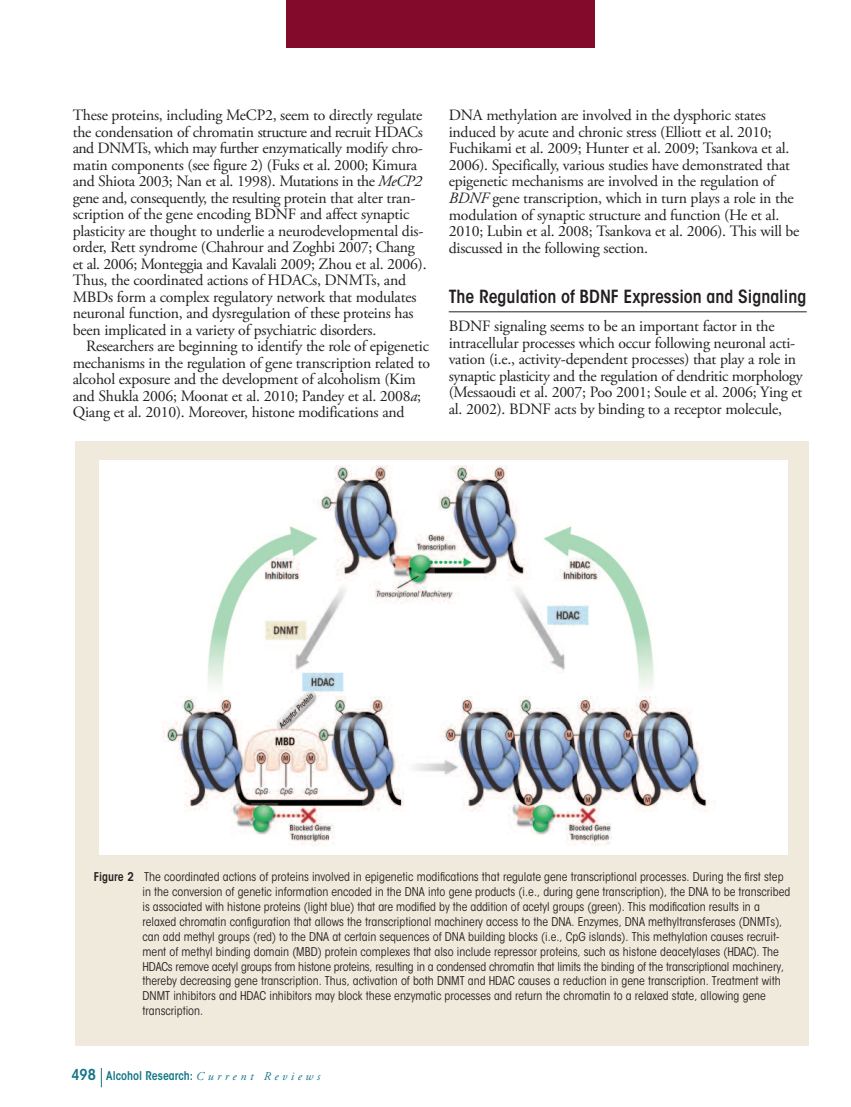
<style>
.page{position:relative;width:851px;height:1107px;background:#fff}
.page>*{position:absolute;margin:0;border:0;box-sizing:border-box;transform-origin:0 0}
.t1{font:600 condensed 18px "ITC Avant Garde Std";color:#231f20}
.t2{font:15.75px/16.5px "Adobe Garamond Pro";letter-spacing:-.015em;color:#231f20}
.t3{font:condensed 12px/14.9px "ITC Avant Garde Std";color:#231f20}
.t4{font:600 condensed 12px "ITC Avant Garde Std";color:#147586}
.s1{font-style:italic}
.s2{font-weight:600}
.s3{font-size:15px}
.s4{font-family:"Adobe Garamond Pro";font-weight:400;font-style:italic;font-stretch:normal}
</style>
<div class="page">
<hr style="left:448px;top:312px;width:358px;height:1px;background:#231f20">
<svg style="left:101px;top:1068px;width:1px;height:19px"></svg>
<div style="left:286px;top:0;width:309px;height:48px;background:#830a2b"></div>
<div style="left:75px;top:442px;width:733px;height:604px;background:#f0eadc"></div>
<div style="left:100px;top:460px;width:687px;height:395px;background:#fff"></div>
<img style="left:162px;top:465px;width:553px;height:381px">
<p class="t2" style="left:73px;top:108px;width:351px">These proteins, including MeCP2, seem to directly regulate</p>
<p class="t2" style="left:73px;top:125px;width:351px">the condensation of chromatin structure and recruit HDACs</p>
<p class="t2" style="left:73px;top:142px;width:352px">and DNMTs, which may further enzymatically modify chro-</p>
<p class="t2" style="left:73px;top:158px;width:346px">matin components (see figure 2) (Fuks et al. 2000; Kimura</p>
<p class="t2" style="left:73px;top:175px;width:350px">and Shiota 2003; Nan et al. 1998). Mutations in the <span class="s1">MeCP2</span></p>
<p class="t2" style="left:73px;top:191px;width:344px">gene and, consequently, the resulting protein that alter tran-</p>
<p class="t2" style="left:73px;top:208px;width:338px">scription of the gene encoding BDNF and affect synaptic</p>
<p class="t2" style="left:73px;top:224px;width:352px">plasticity are thought to underlie a neurodevelopmental dis-</p>
<p class="t2" style="left:73px;top:241px;width:343px">order, Rett syndrome (Chahrour and Zoghbi 2007; Chang</p>
<p class="t2" style="left:73px;top:257px;width:355px">et al. 2006; Monteggia and Kavalali 2009; Zhou et al. 2006).</p>
<p class="t2" style="left:73px;top:274px;width:335px">Thus, the coordinated actions of HDACs, DNMTs, and</p>
<p class="t2" style="left:73px;top:290px;width:345px">MBDs form a complex regulatory network that modulates</p>
<p class="t2" style="left:73px;top:307px;width:342px">neuronal function, and dysregulation of these proteins has</p>
<p class="t2" style="left:73px;top:323px;width:305px">been implicated in a variety of psychiatric disorders.</p>
<p class="t2" style="left:86px;top:340px;width:344px">Researchers are beginning to identify the role of epigenetic</p>
<p class="t2" style="left:73px;top:356px;width:359px">mechanisms in the regulation of gene transcription related to</p>
<p class="t2" style="left:73px;top:373px;width:344px">alcohol exposure and the development of alcoholism (Kim</p>
<p class="t2" style="left:73px;top:389px;width:350px">and Shukla 2006; Moonat et al. 2010; Pandey et al. 2008<span class="s1">a</span>;</p>
<p class="t2" style="left:73px;top:406px;width:333px">Qiang et al. 2010). Moreover, histone modifications and</p>
<p class="t2" style="left:448px;top:109px;width:352px">DNA methylation are involved in the dysphoric states induced by acute and chronic stress (Elliott et al. 2010; Fuchikami et al. 2009; Hunter et al. 2009; Tsankova et al.<br>2006). Specifically, various studies have demonstrated that epigenetic mechanisms are involved in the regulation of <span class="s1">BDNF</span> gene transcription, which in turn plays a role in the modulation of synaptic structure and function (He et al.<br>2010; Lubin et al. 2008; Tsankova et al. 2006). This will be discussed in the following section.</p>
<p class="t1" style="left:448px;top:289px;width:359px">The Regulation of BDNF Expression and Signaling</p>
<p class="t2" style="left:448px;top:319px;width:355px">BDNF signaling seems to be an important factor in the intracellular processes which occur following neuronal acti&shy;vation (i.e., activity-dependent processes) that play a role in synaptic plasticity and the regulation of dendritic morphology (Messaoudi et al. 2007; Poo 2001; Soule et al. 2006; Ying et al. 2002). BDNF acts by binding to a receptor molecule,</p>
<p class="t3" style="left:142px;top:871px;width:649px;text-indent:-48px"><span class="s2">Figure 2</span> The coordinated actions of proteins involved in epigenetic modifications that regulate gene transcriptional processes. During the first step in the conversion of genetic information encoded in the DNA into gene products (i.e., during gene transcription), the DNA to be transcribed is associated with histone proteins (light blue) that are modified by the addition of acetyl groups (green). This modification results in a relaxed chromatin configuration that allows the transcriptional machinery access to the DNA. Enzymes, DNA methyltransferases (DNMTs), can add methyl groups (red) to the DNA at certain sequences of DNA building blocks (i.e., CpG islands). This methylation causes recruit&shy;ment of methyl binding domain (MBD) protein complexes that also include repressor proteins, such as histone deacetylases (HDAC). The HDACs remove acetyl groups from histone proteins, resulting in a condensed chromatin that limits the binding of the transcriptional machinery, thereby decreasing gene transcription. Thus, activation of both DNMT and HDAC causes a reduction in gene transcription. Treatment with DNMT inhibitors and HDAC inhibitors may block these enzymatic processes and return the chromatin to a relaxed state, allowing gene transcription.</p>
<p class="t4" style="left:71px;top:1071px;width:250px"><span class="s3">498</span> Alcohol Research: <span class="s4">C u r r e n t R e v i e w s</span></p>
</div>
